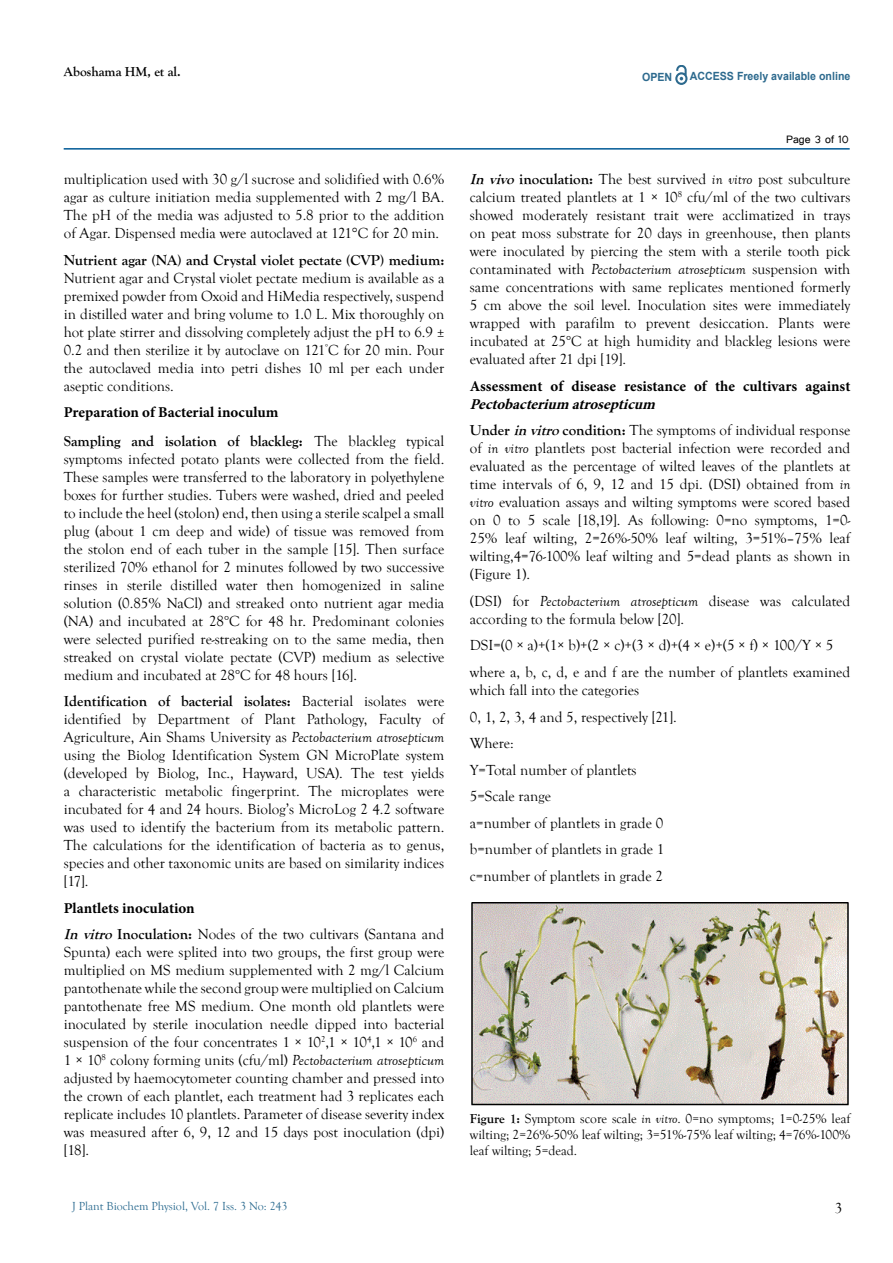
<style>
.page{position:relative;width:893px;height:1263px;background:#fff}
.page>*{position:absolute;margin:0;border:0;box-sizing:border-box;transform-origin:0 0}
.t1{font:15px/18px "Goudy Old Style T";color:#000;text-align:justify}
.t2{font:700 15px "Minion Pro";color:#000}
.t3{font:700 15px "Goudy Old Style T";color:#000}
.t4{font:italic 700 15px "Minion Pro";color:#000}
.t5{font:13.5px/16.2px "Goudy Old Style T";color:#000;text-align:justify}
.t6{font:700 13.5px "Goudy Old Style T";color:#000}
.t7{font:13.5px "Tunga";color:#000}
.t8{font:12px "Goudy Old Style T";color:#2a6a8f}
.t9{font:700 11.25px "Arial";color:#2d6a8e;scale:.94 1}
.s1{font-family:"Times New Roman"}
.s2{font-weight:700}
.s3{font-style:italic}
.s4{font-weight:700;font-style:italic}
</style>
<div class="page">
<hr style="left:64px;top:148px;width:786px;height:2px;background:#005a96">
<svg style="left:675px;top:65px;width:12px;height:20px"></svg>
<img style="left:471px;top:903px;width:378px;height:203px">
<p class="t6" style="left:64px;top:64px;width:118px">Aboshama HM, et al.</p>
<p class="t9" style="left:642px;top:70px;width:34px">OPEN</p>
<p class="t9" style="left:690px;top:69px;width:172px">ACCESS Freely available online</p>
<p class="t1" style="left:64px;top:171px;width:382px">multiplication used with 30 g/l sucrose and solidified with 0.6% agar as culture initiation media supplemented with 2 mg/l BA.<br>The pH of the media was adjusted to 5.8 prior to the addition of Agar. Dispensed media were autoclaved at 121<span class="s1">°</span>C for 20 min.</p>
<p class="t3" style="left:64px;top:252px;width:382px">Nutrient agar (NA) and Crystal violet pectate (CVP) medium:</p>
<p class="t1" style="left:64px;top:269px;width:382px">Nutrient agar and Crystal violet pectate medium is available as a premixed powder from Oxoid and HiMedia respectively, suspend in distilled water and bring volume to 1.0 L. Mix thoroughly on hot plate stirrer and dissolving completely adjust the pH to 6.9 ± 0.2 and then sterilize it by autoclave on 121<sup>°</sup>C for 20 min. Pour the autoclaved media into petri dishes 10 ml per each under aseptic conditions.</p>
<p class="t2" style="left:64px;top:402px;width:216px">Preparation of Bacterial inoculum</p>
<p class="t1" style="left:64px;top:432px;width:382px"><span class="s2">Sampling and isolation of blackleg:</span> The blackleg typical symptoms infected potato plants were collected from the field.<br>These samples were transferred to the laboratory in polyethylene boxes for further studies. Tubers were washed, dried and peeled to include the heel (stolon) end, then using a sterile scalpel a small plug (about 1 cm deep and wide) of tissue was removed from the stolon end of each tuber in the sample [15]. Then surface sterilized 70% ethanol for 2 minutes followed by two successive rinses in sterile distilled water then homogenized in saline solution (0.85% NaCl) and streaked onto nutrient agar media (NA) and incubated at 28°C for 48 hr. Predominant colonies were selected purified re-streaking on to the same media, then streaked on crystal violate pectate (CVP) medium as selective medium and incubated at 28°C for 48 hours [16].</p>
<p class="t1" style="left:64px;top:693px;width:382px"><span class="s2">Identification of bacterial isolates:</span> Bacterial isolates were identified by Department of Plant Pathology, Faculty of Agriculture, Ain Shams University as <span class="s3">Pectobacterium atrosepticum </span>using the Biolog Identification System GN MicroPlate system (developed by Biolog, Inc., Hayward, USA). The test yields a characteristic metabolic fingerprint. The microplates were incubated for 4 and 24 hours. Biolog’s MicroLog 2 4.2 software was used to identify the bacterium from its metabolic pattern.<br>The calculations for the identification of bacteria as to genus, species and other taxonomic units are based on similarity indices [17].</p>
<p class="t2" style="left:64px;top:897px;width:133px">Plantlets inoculation</p>
<p class="t1" style="left:64px;top:926px;width:382px"><span class="s4">In vitro</span> <span class="s2">Inoculation:</span> Nodes of the two cultivars (Santana and Spunta) each were splited into two groups, the first group were multiplied on MS medium supplemented with 2 mg/l Calcium pantothenate while the second group were multiplied on Calcium pantothenate free MS medium. One month old plantlets were inoculated by sterile inoculation needle dipped into bacterial suspension of the four concentrates 1 × 10<sup>2</sup>,1 × 10<sup>4</sup>,1 × 10<sup>6</sup> and 1 × 10<sup>8</sup> colony forming units (cfu/ml) <span class="s3">Pectobacterium atrosepticum </span>adjusted by haemocytometer counting chamber and pressed into the crown of each plantlet, each treatment had 3 replicates each replicate includes 10 plantlets. Parameter of disease severity index was measured after 6, 9, 12 and 15 days post inoculation (dpi) [18].</p>
<p class="t7" style="left:786px;top:131px;width:64px">Page 3 of 10</p>
<p class="t1" style="left:470px;top:171px;width:382px"><span class="s4">In vivo</span> <span class="s2">inoculation:</span> The best survived <span class="s3">in vitro</span> post subculture calcium treated plantlets at 1 × 10<sup>8</sup> cfu/ml of the two cultivars showed moderately resistant trait were acclimatized in trays on peat moss substrate for 20 days in greenhouse, then plants were inoculated by piercing the stem with a sterile tooth pick contaminated with <span class="s3">Pectobacterium atrosepticum</span> suspension with same concentrations with same replicates mentioned formerly 5 cm above the soil level. Inoculation sites were immediately wrapped with parafilm to prevent desiccation. Plants were incubated at 25°C at high humidity and blackleg lesions were evaluated after 21 dpi [19].</p>
<p class="t2" style="left:470px;top:376px;width:382px">Assessment of disease resistance of the cultivars against</p>
<p class="t4" style="left:470px;top:394px;width:192px">Pectobacterium atrosepticum</p>
<p class="t1" style="left:470px;top:422px;width:382px"><span class="s2">Under</span> <span class="s4">invitro</span><span class="s2">condition:</span> The symptoms of individual response of <span class="s3">in vitro</span> plantlets post bacterial infection were recorded and evaluated as the percentage of wilted leaves of the plantlets at time intervals of 6, 9, 12 and 15 dpi. (DSI) obtained from <span class="s3">in vitro</span> evaluation assays and wilting symptoms were scored based on 0 to 5 scale [18,19]. As following: 0=no symptoms, 1=0- 25% leaf wilting, 2=26%-50% leaf wilting, 3=51%–75% leaf wilting,4=76-100% leaf wilting and 5=dead plants as shown in (Figure 1).</p>
<p class="t1" style="left:470px;top:592px;width:382px">(DSI) for <span class="s3">Pectobacterium atrosepticum</span> disease was calculated according to the formula below [20].</p>
<p class="t1" style="left:470px;top:633px;width:382px;line-height:26.5px">DSI=(0 × a)+(1× b)+(2 × c)+(3 × d)+(4 × e)+(5 × f) × 100/Y × 5 where a, b, c, d, e and f are the number of plantlets examined</p>
<p class="t1" style="left:470px;top:677px;width:209px;line-height:26.5px;text-align:left">which fall into the categories<br>0, 1, 2, 3, 4 and 5, respectively [21].<br>Where:<br>Y=Total number of plantlets<br>5=Scale range<br>a=number of plantlets in grade 0 b=number of plantlets in grade 1 c=number of plantlets in grade 2</p>
<p class="t5" style="left:470px;top:1111px;width:382px"><span class="s2">Figure 1:</span> Symptom score scale <span class="s3">in vitro</span>. 0=no symptoms; 1=0-25% leaf wilting; 2=26%-50% leaf wilting; 3=51%-75% leaf wilting; 4=76%-100% leaf wilting; 5=dead.</p>
<p class="t8" style="left:72px;top:1200px;width:217px">J Plant Biochem Physiol, Vol. 7 Iss. 3 No: 243</p>
<p class="t1" style="left:835px;top:1199px;width:9px">3</p>
</div>
